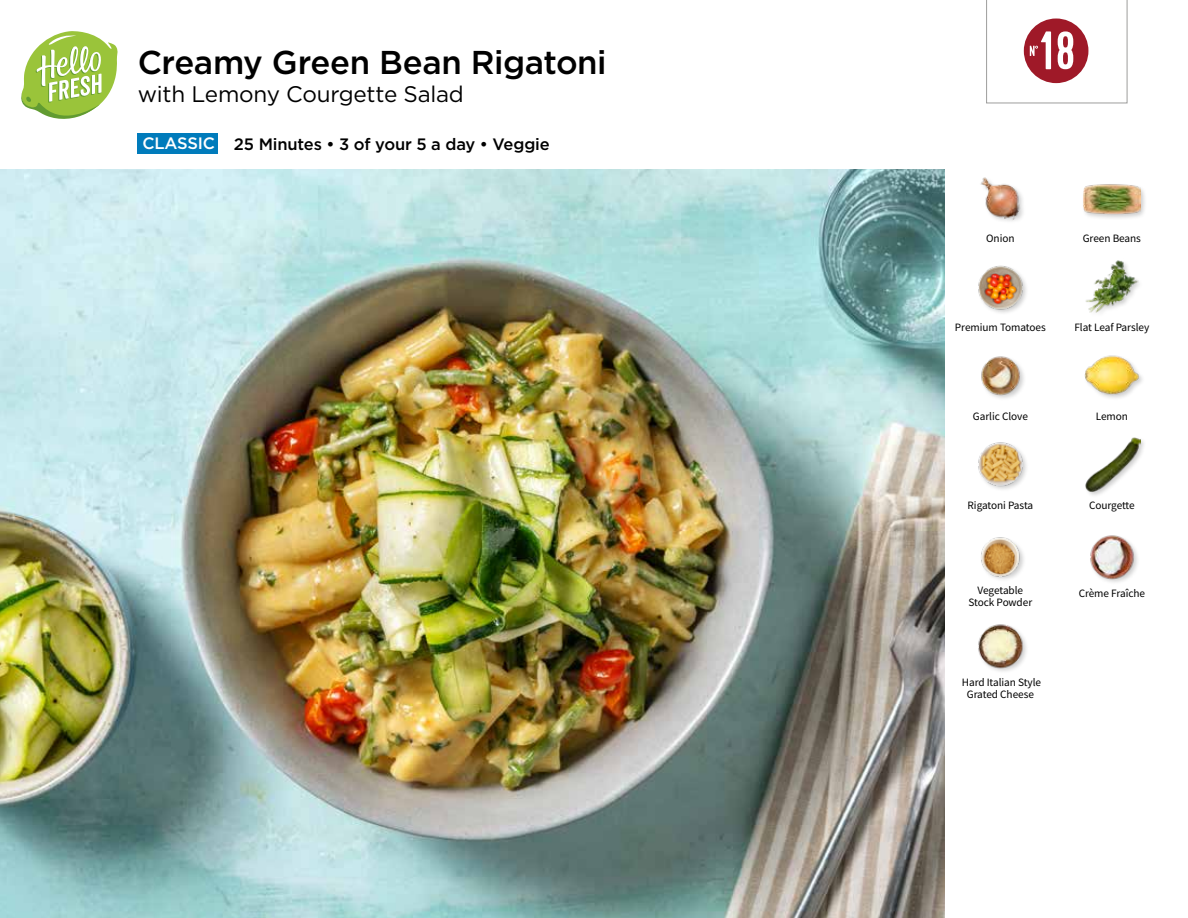
<style>
.page{position:relative;width:1188px;height:918px;background:#fff}
.page>*{position:absolute;margin:0;border:0;box-sizing:border-box;transform-origin:0 0}
.t1{font:54px "Kapra";color:#fff}
.t2{font:500 33px "Gotham";letter-spacing:-.015em;color:#000}
.t3{font:22.5px "Gotham";letter-spacing:-.01em;color:#000}
.t4{font:500 16.5px "Gotham";letter-spacing:-.01em;color:#000}
.t5{font:11.25px/12px "Source Sans Pro";letter-spacing:-.005em;color:#000;text-align:center}
.s1{color:#fff}
</style>
<div class="page">
<div style="left:138px;top:133px;width:80px;height:21px;background:#007bbb"></div>
<svg style="left:21px;top:31px;width:97px;height:88px"></svg>
<img style="left:0;top:170px;width:945px;height:748px">
<img style="left:981px;top:537px;width:43px;height:43px">
<img style="left:978px;top:624px;width:49px;height:48px">
<img style="left:1090px;top:535px;width:48px;height:48px">
<img style="left:981px;top:356px;width:43px;height:43px">
<img style="left:978px;top:442px;width:49px;height:48px">
<div style="left:1084px;top:437px;width:63px;height:62px;background:#000;opacity:.2"></div>
<img style="left:1084px;top:437px;width:57px;height:56px">
<img style="left:1084px;top:355px;width:57px;height:43px">
<img style="left:980px;top:177px;width:43px;height:44px">
<img style="left:978px;top:265px;width:49px;height:48px">
<img style="left:1085px;top:260px;width:54px;height:53px">
<div style="left:1082px;top:183px;width:65px;height:38px;background:#000;opacity:.2"></div>
<img style="left:1083px;top:183px;width:58px;height:38px">
<svg style="left:986px;top:0;width:141px;height:104px"></svg>
<h2 class="t2" style="left:138px;top:41px;width:470px">Creamy Green Bean Rigatoni</h2>
<h3 class="t3" style="left:138px;top:82px;width:328px">with Lemony Courgette Salad</h3>
<h3 class="t4" style="left:142px;top:133px;width:409px"><span class="s1">CLASSIC</span> 25 Minutes • 3 of your 5 a day • Veggie</h3>
<h1 class="t1" style="left:1040px;top:19px;width:36px">18</h1>
<p class="t5" style="left:986px;top:232px;width:30px">Onion</p>
<p class="t5" style="left:1083px;top:232px;width:60px">Green Beans</p>
<p class="t5" style="left:955px;top:321px;width:92px">Premium Tomatoes</p>
<p class="t5" style="left:1074px;top:321px;width:76px">Flat Leaf Parsley</p>
<p class="t5" style="left:973px;top:410px;width:57px">Garlic Clove</p>
<p class="t5" style="left:1096px;top:410px;width:34px">Lemon</p>
<p class="t5" style="left:968px;top:499px;width:67px">Rigatoni Pasta</p>
<p class="t5" style="left:1089px;top:499px;width:47px">Courgette</p>
<p class="t5" style="left:969px;top:584px;width:65px">Vegetable<br>Stock Powder</p>
<p class="t5" style="left:962px;top:676px;width:81px">Hard Italian Style<br>Grated Cheese</p>
<p class="t5" style="left:1079px;top:588px;width:68px">Crème Fraîche</p>
</div>
